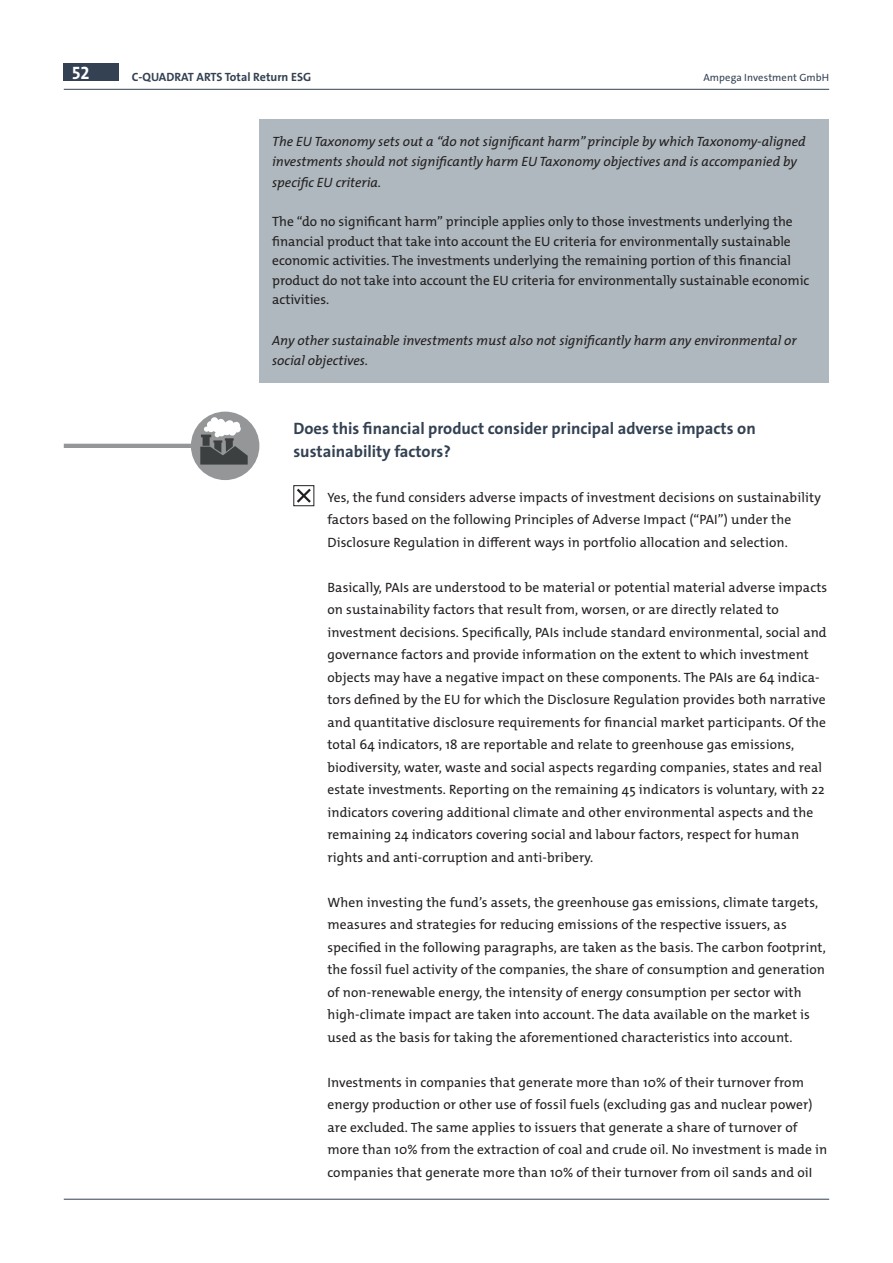
<style>
.page{position:relative;width:893px;height:1263px;background:#fff}
.page>*{position:absolute;margin:0;border:0;box-sizing:border-box;transform-origin:0 0}
.t1{font:18px "The Sans HP7 Bld";color:#fff}
.t2{font:16.5px/22.5px "The Sans HP7 Bld";color:#334152}
.t3{font:13.5px/22.5px "The Mix HP5 Plain";letter-spacing:.01em;color:#231f20}
.t4{font:13.5px/20.2px "The Mix HP5 Plain IT";color:#231f20}
.t5{font:12px "The Sans HP7 Bld";color:#334152}
.t6{font:10.5px "The Sans HP5 Plain";letter-spacing:.01em;color:#334152}
</style>
<div class="page">
<hr style="left:64px;top:89px;width:765px;height:1px;background:#334152">
<div style="left:64px;top:64px;width:55px;height:17px;background:#334152"></div>
<hr style="left:64px;top:1199px;width:765px;height:1px;background:#334152">
<svg style="left:293px;top:485px;width:22px;height:21px"></svg>
<hr style="left:64px;top:444px;width:140px;height:4px;background:#949697">
<div style="left:191px;top:412px;width:68px;height:68px;background:#949697;border-radius:50%"></div>
<svg style="left:200px;top:417px;width:48px;height:48px"></svg>
<div style="left:259px;top:119px;width:570px;height:263px;background:#aeb8be"></div>
<h1 class="t1" style="left:72px;top:61px;width:19px">52</h1>
<p class="t5" style="left:132px;top:69px;width:181px">C-QUADRAT ARTS Total Return ESG</p>
<p class="t6" style="left:703px;top:70px;width:127px">Ampega Investment GmbH</p>
<p class="t4" style="left:272px;top:132px;width:535px">The EU Taxonomy sets out a “do not significant harm” principle by which Taxonomy-aligned investments should not significantly harm EU Taxonomy objectives and is accompanied by specific EU criteria.</p>
<p class="t3" style="left:272px;top:212px;width:539px;line-height:19.5px">The “do no significant harm” principle applies only to those investments underlying the financial product that take into account the EU criteria for environmentally sustainable economic activities. The investments underlying the remaining portion of this financial product do not take into account the EU criteria for environmentally sustainable economic activities.</p>
<p class="t4" style="left:272px;top:330px;width:526px">Any other sustainable investments must also not significantly harm any environmental or social objectives.</p>
<p class="t2" style="left:293px;top:417px;width:464px">Does this financial product consider principal adverse impacts on sustainability factors?</p>
<p class="t3" style="left:327px;top:486px;width:495px">Yes, the fund considers adverse impacts of investment decisions on sustainability factors based on the following Principles of Adverse Impact (“PAI”) under the<br>Disclosure Regulation in different ways in portfolio allocation and selection.</p>
<p class="t3" style="left:327px;top:576px;width:501px">Basically, PAIs are understood to be material or potential material adverse impacts on sustainability factors that result from, worsen, or are directly related to investment decisions. Specifically, PAIs include standard environmental, social and governance factors and provide information on the extent to which investment objects may have a negative impact on these components. The PAIs are 64 indica&shy;tors defined by the EU for which the Disclosure Regulation provides both narrative and quantitative disclosure requirements for financial market participants. Of the total 64 indicators, 18 are reportable and relate to greenhouse gas emissions, biodiversity, water, waste and social aspects regarding companies, states and real estate investments. Reporting on the remaining 45 indicators is voluntary, with 22 indicators covering additional climate and other environmental aspects and the remaining 24 indicators covering social and labour factors, respect for human rights and anti-corruption and anti-bribery.</p>
<p class="t3" style="left:327px;top:891px;width:500px">When investing the fund’s assets, the greenhouse gas emissions, climate targets, measures and strategies for reducing emissions of the respective issuers, as specified in the following paragraphs, are taken as the basis. The carbon footprint, the fossil fuel activity of the companies, the share of consumption and generation of non-renewable energy, the intensity of energy consumption per sector with high-climate impact are taken into account. The data available on the market is used as the basis for taking the aforementioned characteristics into account.</p>
<p class="t3" style="left:327px;top:1071px;width:501px">Investments in companies that generate more than 10% of their turnover from energy production or other use of fossil fuels (excluding gas and nuclear power) are excluded. The same applies to issuers that generate a share of turnover of more than 10% from the extraction of coal and crude oil. No investment is made in companies that generate more than 10% of their turnover from oil sands and oiI</p>
</div>
